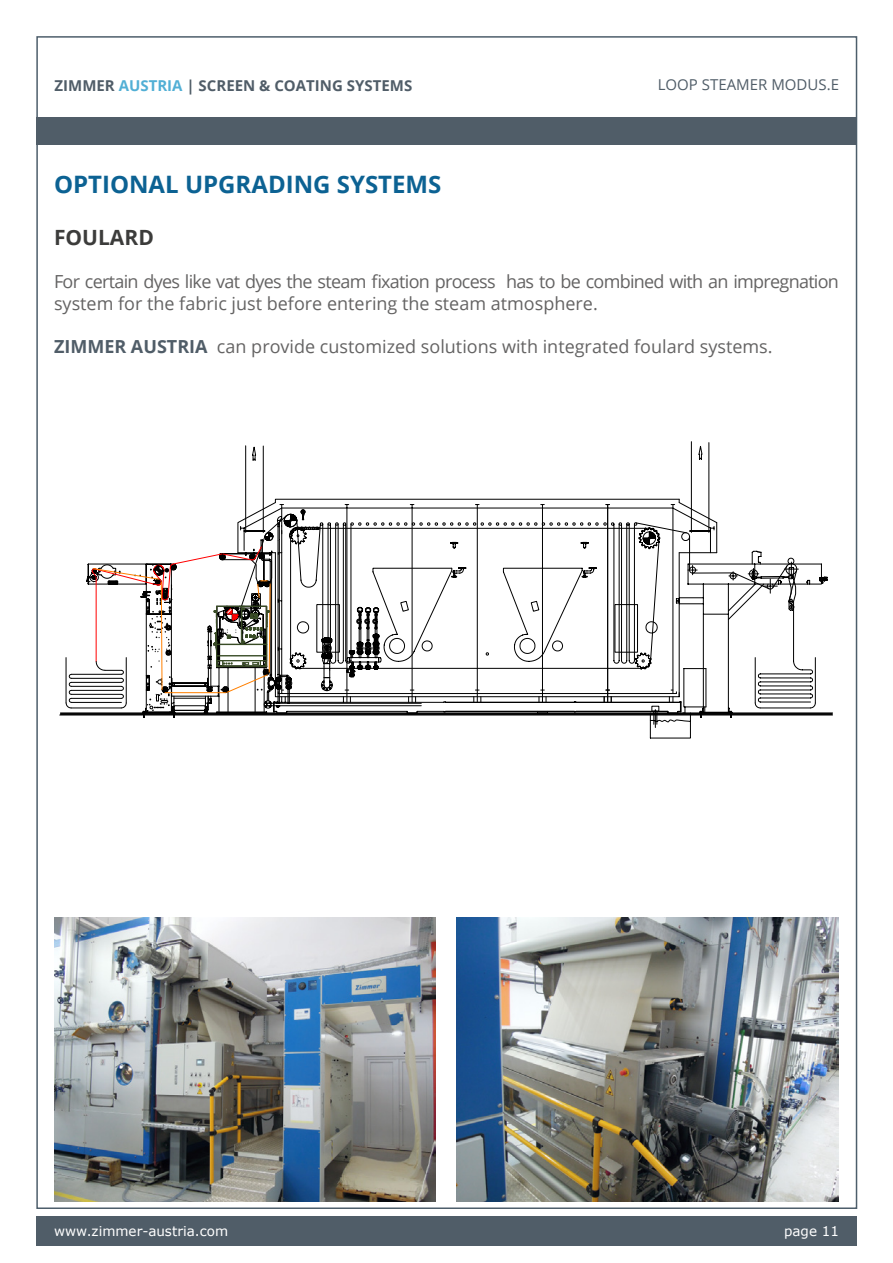
<style>
.page{position:relative;width:893px;height:1263px;background:#fff}
.page>*{position:absolute;margin:0;border:0;box-sizing:border-box;transform-origin:0 0}
.t1{font:700 24px "Open Sans";color:#0c6293}
.t2{font:700 21px "Open Sans";color:#3c3c3b}
.t3{font:18px/21.6px "Open Sans";letter-spacing:-.04em;color:#646363}
.t4{font:18px "Open Sans";color:#646363}
.t5{font:700 15px "Open Sans";color:#505d68}
.t6{font:15px "Open Sans";color:#505d68}
.t7{font:13.5px "Verdana";color:#fff}
.s1{color:#51afd5}
.s2{font-weight:700;color:#505d68}
</style>
<div class="page">
<svg style="left:60px;top:441px;width:773px;height:274px"></svg>
<svg style="left:66px;top:499px;width:761px;height:239px"></svg>
<img style="left:54px;top:917px;width:381px;height:284px">
<img style="left:457px;top:917px;width:381px;height:284px">
<div style="left:36px;top:117px;width:820px;height:28px;background:#505d68"></div>
<div style="left:36px;top:1216px;width:821px;height:30px;background:#505d68"></div>
<p class="t5" style="left:55px;top:75px;width:359px">ZIMMER <span class="s1">AUSTRIA</span> | SCREEN &amp; COATING SYSTEMS</p>
<p class="t6" style="left:658px;top:75px;width:183px">LOOP STEAMER MODUS.E</p>
<h1 class="t1" style="left:54px;top:167px;width:389px">OPTIONAL UPGRADING SYSTEMS</h1>
<p class="t2" style="left:54px;top:222px;width:101px">FOULARD</p>
<p class="t3" style="left:54px;top:270px;width:786px">For certain dyes like vat dyes the steam fixation process has to be combined with an impregnation system for the fabric just before entering the steam atmosphere.</p>
<p class="t4" style="left:54px;top:334px;width:720px"><span class="s2">ZIMMER AUSTRIA</span> can provide customized solutions with integrated foulard systems.</p>
<p class="t7" style="left:54px;top:1222px;width:176px">www.zimmer-austria.com</p>
<p class="t7" style="left:784px;top:1222px;width:56px">page 11</p>
</div>
